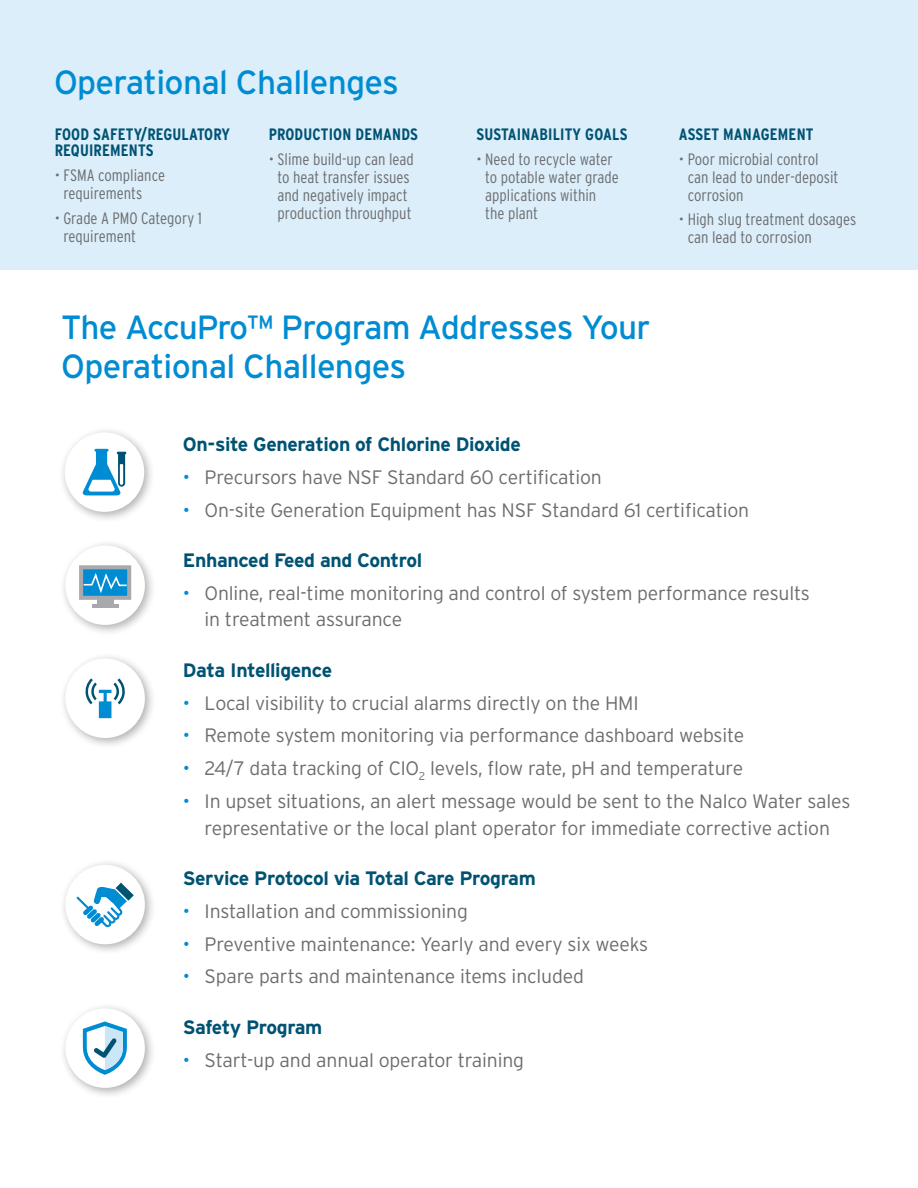
<style>
.page{position:relative;width:918px;height:1188px;background:#fff}
.page>*{position:absolute;margin:0;border:0;box-sizing:border-box;transform-origin:0 0}
.t1{font:33.6px/38.8px "Interstate";letter-spacing:-.02em;color:#008cd2}
.t2{font:300 19.35px/26.5px "Interstate";letter-spacing:-.01em;color:#6c6d70}
.t3{font:700 19.35px "Interstate";letter-spacing:-.02em;color:#005273}
.t4{font:300 condensed 16.5px/18px "Interstate";color:#6c6d70}
.t5{font:700 condensed 16.5px/16.5px "Interstate";letter-spacing:.01em;color:#005273}
.s1{color:#008cd2}
</style>
<div class="page">
<div style="left:0;top:0;width:918px;height:269px;background:#dbeef9"></div>
<div style="left:59px;top:427px;width:96px;height:96px;background:#231f20;opacity:.35"></div>
<div style="left:65px;top:432px;width:79px;height:80px;background:#fff;border-radius:50%"></div>
<svg style="left:82px;top:449px;width:44px;height:46px"></svg>
<div style="left:60px;top:540px;width:96px;height:96px;background:#231f20;opacity:.35"></div>
<div style="left:65px;top:545px;width:80px;height:80px;background:#fff;border-radius:50%"></div>
<div style="left:79px;top:565px;width:52px;height:35px;background:#008cd2;border:4px solid #a8a9ad"></div>
<div style="left:97px;top:596px;width:17px;height:11px;background:#a8a9ad"></div>
<hr style="left:92px;top:604px;width:27px;height:3px;background:#a8a9ad">
<svg style="left:82px;top:571px;width:46px;height:25px"></svg>
<div style="left:60px;top:859px;width:96px;height:96px;background:#231f20;opacity:.35"></div>
<div style="left:65px;top:865px;width:80px;height:79px;background:#fff;border-radius:50%"></div>
<svg style="left:76px;top:882px;width:58px;height:45px"></svg>
<div style="left:60px;top:653px;width:96px;height:96px;background:#231f20;opacity:.35"></div>
<div style="left:65px;top:659px;width:80px;height:79px;background:#fff;border-radius:50%"></div>
<svg style="left:85px;top:678px;width:40px;height:40px"></svg>
<div style="left:60px;top:1003px;width:96px;height:96px;background:#231f20;opacity:.35"></div>
<div style="left:65px;top:1008px;width:80px;height:80px;background:#fff;border-radius:50%"></div>
<svg style="left:83px;top:1022px;width:44px;height:53px"></svg>
<p class="t1" style="left:54px;top:63px;width:346px">Operational Challenges</p>
<p class="t5" style="left:55px;top:126px;width:177px">FOOD SAFETY/REGULATORY<br>REQUIREMENTS</p>
<p class="t4" style="left:63px;top:166px;width:103px;text-indent:-9px">• FSMA compliance requirements</p>
<p class="t4" style="left:63px;top:209px;width:140px;text-indent:-9px">• Grade A PMO Category 1 requirement</p>
<p class="t5" style="left:269px;top:126px;width:151px">PRODUCTION DEMANDS</p>
<p class="t4" style="left:269px;top:150px;width:147px;text-align:center">• Slime build-up can lead to heat transfer issues and negatively impact production throughput</p>
<p class="t5" style="left:476px;top:126px;width:153px">SUSTAINABILITY GOALS</p>
<p class="t4" style="left:485px;top:150px;width:135px;text-indent:-9px">• Need to recycle water to potable water grade applications within the plant</p>
<p class="t1" style="left:61px;top:307px;width:591px">The AccuPro™ Program Addresses Your<br>Operational Challenges</p>
<p class="t5" style="left:679px;top:126px;width:136px">ASSET MANAGEMENT</p>
<p class="t4" style="left:688px;top:150px;width:152px;text-indent:-9px">• Poor microbial control can lead to under-deposit corrosion</p>
<p class="t4" style="left:688px;top:210px;width:170px;text-indent:-9px">• High slug treatment dosages can lead to corrosion</p>
<p class="t3" style="left:183px;top:432px;width:339px">On-site Generation of Chlorine Dioxide</p>
<p class="t2" style="left:183px;top:464px;width:420px"><span class="s1">•</span> Precursors have NSF Standard 60 certification</p>
<p class="t2" style="left:183px;top:496px;width:568px"><span class="s1">•</span> On-site Generation Equipment has NSF Standard 61 certification</p>
<p class="t3" style="left:183px;top:548px;width:241px">Enhanced Feed and Control</p>
<p class="t2" style="left:205px;top:580px;width:607px;text-indent:-22px"><span class="s1">•</span> Online, real-time monitoring and control of system performance results in treatment assurance</p>
<p class="t3" style="left:183px;top:658px;width:151px">Data Intelligence</p>
<p class="t2" style="left:183px;top:689px;width:457px"><span class="s1">•</span> Local visibility to crucial alarms directly on the HMI</p>
<p class="t2" style="left:183px;top:722px;width:563px"><span class="s1">•</span> Remote system monitoring via performance dashboard website</p>
<p class="t2" style="left:183px;top:755px;width:562px"><span class="s1">•</span> 24/7 data tracking of ClO<sub>2</sub> levels, flow rate, pH and temperature</p>
<p class="t2" style="left:183px;top:788px;width:669px;text-align:center"><span class="s1">•</span> In upset situations, an alert message would be sent to the Nalco Water sales representative or the local plant operator for immediate corrective action</p>
<p class="t3" style="left:183px;top:866px;width:354px">Service Protocol via Total Care Program</p>
<p class="t2" style="left:183px;top:897px;width:287px"><span class="s1">•</span> Installation and commissioning</p>
<p class="t2" style="left:183px;top:930px;width:467px"><span class="s1">•</span> Preventive maintenance: Yearly and every six weeks</p>
<p class="t2" style="left:183px;top:963px;width:402px"><span class="s1">•</span> Spare parts and maintenance items included</p>
<p class="t3" style="left:183px;top:1015px;width:141px">Safety Program</p>
<p class="t2" style="left:183px;top:1046px;width:343px"><span class="s1">•</span> Start-up and annual operator training</p>
</div>
